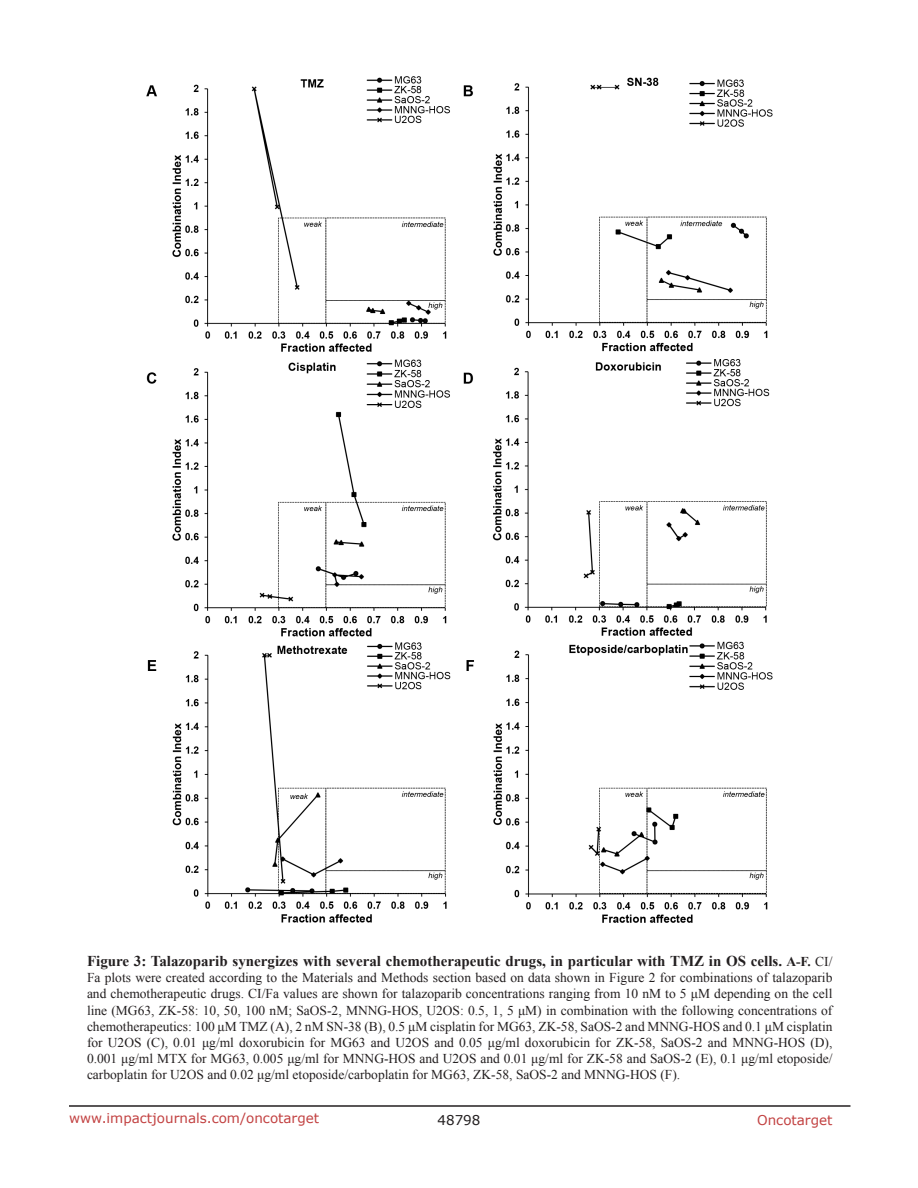
<style>
.page{position:relative;width:918px;height:1188px;background:#fff}
.page>*{position:absolute;margin:0;border:0;box-sizing:border-box;transform-origin:0 0}
.figuretext{font:700 15px "Times New Roman";color:#231f20}
.figuretext-2{font:13.5px/16.2px "Times New Roman";color:#231f20;text-align:justify}
.t1{font:13.5px "Verdana";color:#c24141}
.t2{font:13.5px "Verdana";color:#231f20}
.s1{font-size:13.5px}
.s2{font-weight:400;font-size:13.5px}
</style>
<div class="page">
<hr style="left:69px;top:1105px;width:781px;height:2px;background:#231f20">
<img style="left:146px;top:76px;width:627px;height:847px">
<p class="figuretext" style="left:87px;top:951px;width:747px">Figure 3: Talazoparib synergizes with several chemotherapeutic drugs, in particular with TMZ in OS cells. <span class="s1">A-F.</span> <span class="s2">CI/</span></p>
<p class="figuretext-2" style="left:87px;top:969px;width:747px">Fa plots were created according to the Materials and Methods section based on data shown in Figure 2 for combinations of talazoparib and chemotherapeutic drugs. CI/Fa values are shown for talazoparib concentrations ranging from 10 nM to 5 μM depending on the cell line (MG63, ZK-58: 10, 50, 100 nM; SaOS-2, MNNG-HOS, U2OS: 0.5, 1, 5 μM) in combination with the following concentrations of chemotherapeutics: 100 μM TMZ (A), 2 nM SN-38 (B), 0.5 μM cisplatin for MG63, ZK-58, SaOS-2 and MNNG-HOS and 0.1 μM cisplatin for U2OS (C), 0.01 μg/ml doxorubicin for MG63 and U2OS and 0.05 μg/ml doxorubicin for ZK-58, SaOS-2 and MNNG-HOS (D), 0.001 μg/ml MTX for MG63, 0.005 μg/ml for MNNG-HOS and U2OS and 0.01 μg/ml for ZK-58 and SaOS-2 (E), 0.1 μg/ml etoposide/ carboplatin for U2OS and 0.02 μg/ml etoposide/carboplatin for MG63, ZK-58, SaOS-2 and MNNG-HOS (F).</p>
<p class="t1" style="left:69px;top:1109px;width:252px">www.impactjournals.com/oncotarget</p>
<p class="t2" style="left:438px;top:1111px;width:44px">48798</p>
<p class="t1" style="left:757px;top:1111px;width:77px">Oncotarget</p>
</div>
